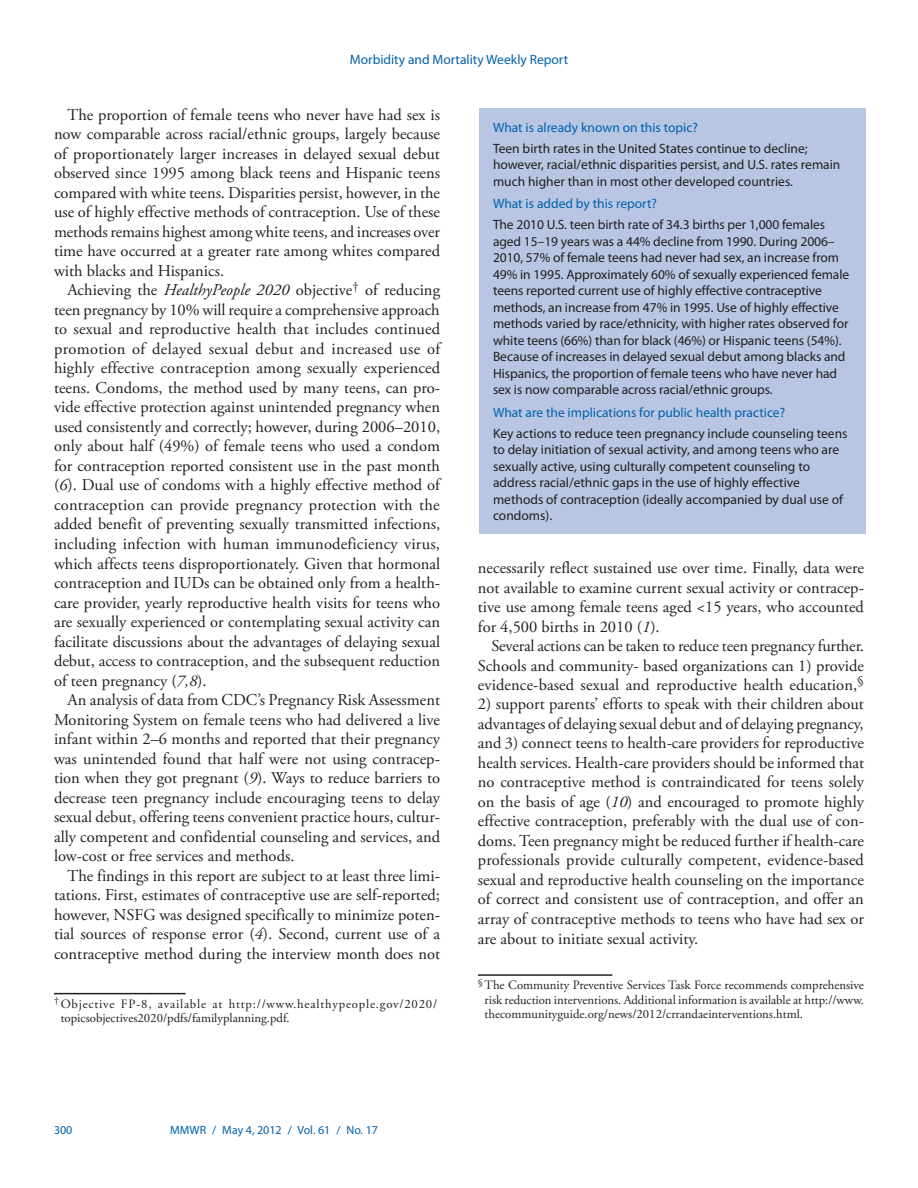
<style>
.page{position:relative;width:918px;height:1188px;background:#fff}
.page>*{position:absolute;margin:0;border:0;box-sizing:border-box;transform-origin:0 0}
.body_copy{font:16.5px/19.5px "Adobe Garamond Pro";color:#231f20;text-align:justify}
.fb_answer{font:13.5px/16.5px "Myriad Pro";letter-spacing:-.005em;color:#231f20}
.fb_question{font:13.5px "Myriad Pro";color:#0161ab}
.footnote_w_rule_text{font:12.75px/14.2px "Adobe Garamond Pro";color:#231f20;text-align:justify}
.footnote_w_rule_text-2{font:12.75px/14.2px "Adobe Garamond Pro";letter-spacing:.055em;color:#231f20}
.footer_left{font:12px "Myriad Pro";color:#0161ab}
.s1{font-style:italic}
</style>
<div class="page">
<hr style="left:54px;top:993px;width:132px;height:1px;background:#231f20">
<div style="left:480px;top:108px;width:386px;height:426px;background:#b8c6e3"></div>
<hr style="left:478px;top:974px;width:134px;height:2px;background:#231f20">
<p class="fb_question" style="left:350px;top:51px;width:220px">Morbidity and Mortality Weekly Report</p>
<p class="body_copy" style="left:54px;top:106px;width:388px;text-indent:13px">The proportion of female teens who never have had sex is now comparable across racial/ethnic groups, largely because of proportionately larger increases in delayed sexual debut observed since 1995 among black teens and Hispanic teens compared with white teens. Disparities persist, however, in the use of highly effective methods of contraception. Use of these methods remains highest among white teens, and increases over time have occurred at a greater rate among whites compared with blacks and Hispanics.</p>
<p class="body_copy" style="left:54px;top:281px;width:388px;text-indent:13px">Achieving the <span class="s1">HealthyPeople 2020</span> objective<sup>†</sup> of reducing teen pregnancy by 10% will require a comprehensive approach to sexual and reproductive health that includes continued promotion of delayed sexual debut and increased use of highly effective contraception among sexually experienced teens. Condoms, the method used by many teens, can pro&shy;vide effective protection against unintended pregnancy when used consistently and correctly; however, during 2006–2010, only about half (49%) of female teens who used a condom for contraception reported consistent use in the past month (<span class="s1">6</span>). Dual use of condoms with a highly effective method of contraception can provide pregnancy protection with the added benefit of preventing sexually transmitted infections, including infection with human immunodeficiency virus, which affects teens disproportionately. Given that hormonal contraception and IUDs can be obtained only from a health&shy;care provider, yearly reproductive health visits for teens who are sexually experienced or contemplating sexual activity can facilitate discussions about the advantages of delaying sexual debut, access to contraception, and the subsequent reduction of teen pregnancy (<span class="s1">7,8</span>).</p>
<p class="body_copy" style="left:54px;top:691px;width:388px;text-indent:13px">An analysis of data from CDC’s Pregnancy Risk Assessment Monitoring System on female teens who had delivered a live infant within 2–6 months and reported that their pregnancy was unintended found that half were not using contracep&shy;tion when they got pregnant (<span class="s1">9</span>). Ways to reduce barriers to decrease teen pregnancy include encouraging teens to delay sexual debut, offering teens convenient practice hours, cultur&shy;ally competent and confidential counseling and services, and low-cost or free services and methods.</p>
<p class="body_copy" style="left:54px;top:866px;width:388px;text-indent:13px">The findings in this report are subject to at least three limi&shy;tations. First, estimates of contraceptive use are self-reported; however, NSFG was designed specifically to minimize poten&shy;tial sources of response error (<span class="s1">4</span>). Second, current use of a contraceptive method during the interview month does not</p>
<p class="footnote_w_rule_text-2" style="left:61px;top:997px;width:378px;text-indent:-7px"><sup>†</sup>Objective FP-8, available at http://www.healthypeople.gov/2020/ topicsobjectives2020/pdfs/familyplanning.pdf.</p>
<p class="fb_question" style="left:493px;top:119px;width:206px">What is already known on this topic?</p>
<p class="fb_answer" style="left:493px;top:140px;width:349px">Teen birth rates in the United States continue to decline; however, racial/ethnic disparities persist, and U.S. rates remain much higher than in most other developed countries.</p>
<p class="fb_question" style="left:493px;top:195px;width:165px">What is added by this report?</p>
<p class="fb_answer" style="left:493px;top:216px;width:358px">The 2010 U.S. teen birth rate of 34.3 births per 1,000 females aged 15–19 years was a 44% decline from 1990. During 2006– 2010, 57% of female teens had never had sex, an increase from 49% in 1995. Approximately 60% of sexually experienced female teens reported current use of highly effective contraceptive methods, an increase from 47% in 1995. Use of highly effective methods varied by race/ethnicity, with higher rates observed for white teens (66%) than for black (46%) or Hispanic teens (54%).<br>Because of increases in delayed sexual debut among blacks and Hispanics, the proportion of female teens who have never had sex is now comparable across racial/ethnic groups.</p>
<p class="fb_question" style="left:493px;top:404px;width:294px">What are the implications for public health practice?</p>
<p class="fb_answer" style="left:493px;top:425px;width:356px">Key actions to reduce teen pregnancy include counseling teens to delay initiation of sexual activity, and among teens who are sexually active, using culturally competent counseling to address racial/ethnic gaps in the use of highly effective methods of contraception (ideally accompanied by dual use of condoms).</p>
<p class="body_copy" style="left:478px;top:559px;width:388px">necessarily reflect sustained use over time. Finally, data were not available to examine current sexual activity or contracep&shy;tive use among female teens aged &lt;15 years, who accounted for 4,500 births in 2010 (<span class="s1">1</span>).</p>
<p class="body_copy" style="left:478px;top:637px;width:388px;text-indent:13px">Several actions can be taken to reduce teen pregnancy further.<br>Schools and community- based organizations can 1) provide evidence-based sexual and reproductive health education,<sup>§</sup></p>
<p class="body_copy" style="left:478px;top:695px;width:388px">2) support parents’ efforts to speak with their children about advantages of delaying sexual debut and of delaying pregnancy, and 3) connect teens to health-care providers for reproductive health services. Health-care providers should be informed that no contraceptive method is contraindicated for teens solely on the basis of age (<span class="s1">10</span>) and encouraged to promote highly effective contraception, preferably with the dual use of con&shy;doms. Teen pregnancy might be reduced further if health-care professionals provide culturally competent, evidence-based sexual and reproductive health counseling on the importance of correct and consistent use of contraception, and offer an array of contraceptive methods to teens who have had sex or are about to initiate sexual activity.</p>
<p class="footnote_w_rule_text" style="left:485px;top:979px;width:381px;text-indent:-7px"><sup>§</sup> The Community Preventive Services Task Force recommends comprehensive risk reduction interventions. Additional information is available at http://www. thecommunityguide.org/news/2012/crrandaeinterventions.html.</p>
<p class="footer_left" style="left:54px;top:1123px;width:20px">300</p>
<p class="footer_left" style="left:170px;top:1123px;width:209px">MMWR / May 4, 2012 / Vol. 61 / No. 17</p>
</div>
